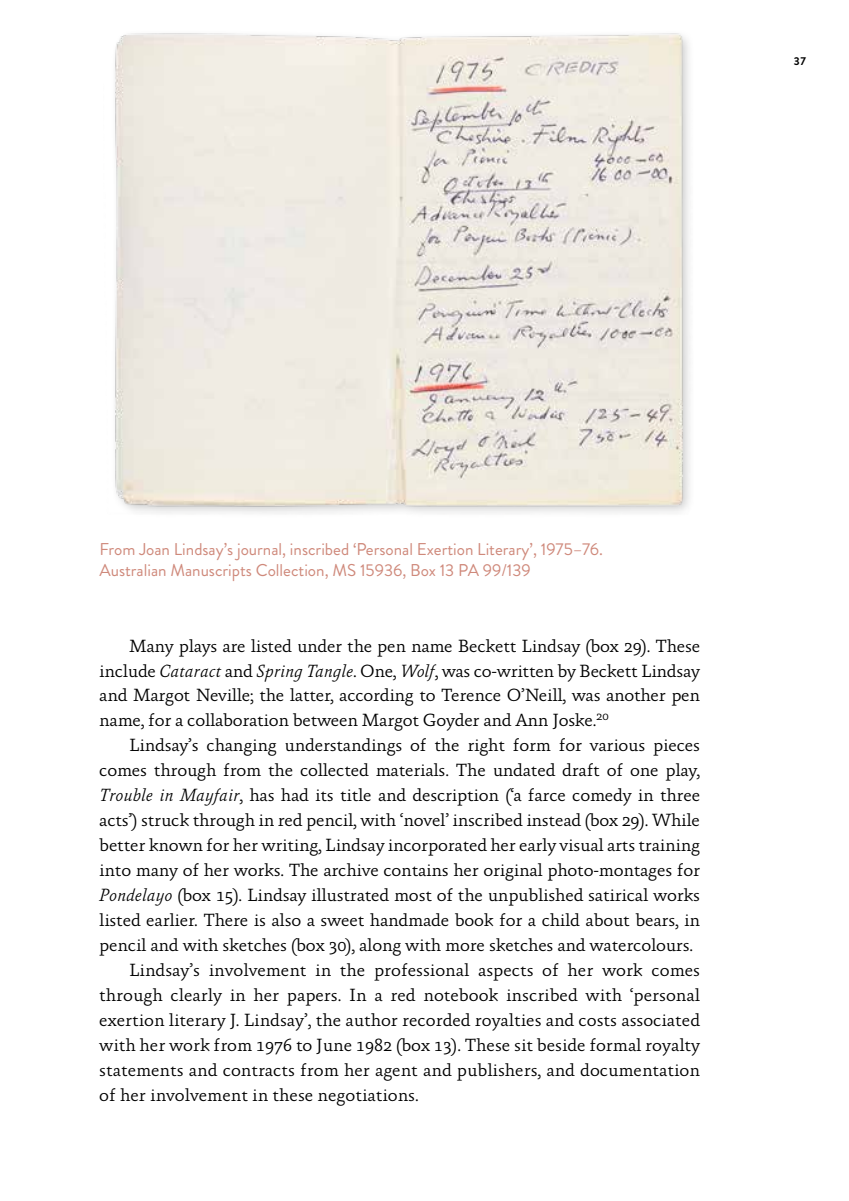
<style>
.page{position:relative;width:849px;height:1201px;background:#fff}
.page>*{position:absolute;margin:0;border:0;box-sizing:border-box;transform-origin:0 0}
.t1{font:300 17.85px/24.8px "Absara";letter-spacing:-.01em;color:#000;text-align:justify}
.t2{font:17.15px/21px "Brandon Grotesque";color:#cf897b}
.t3{font:700 11.38px "Brandon Grotesque";color:#000}
.s1{font-style:italic}
</style>
<div class="page">
<img style="left:114px;top:33px;width:576px;height:481px">
<p class="t3" style="left:793px;top:53px;width:14px">37</p>
<p class="t2" style="left:99px;top:539px;width:505px">From Joan Lindsay’s journal, inscribed ‘Personal Exertion Literary’, 1975–76.<br>Australian Manuscripts Collection, MS 15936, Box 13 PA 99/139</p>
<p class="t1" style="left:99px;top:633px;width:602px;text-indent:30px">Many plays are listed under the pen name Beckett Lindsay (box 29). These include <span class="s1">Cataract</span> and <span class="s1">Spring Tangle</span>. One, <span class="s1">Wolf</span>, was co-written by Beckett Lindsay and Margot Neville; the latter, according to Terence O’Neill, was another pen name, for a collaboration between Margot Goyder and Ann Joske.<sup>20</sup></p>
<p class="t1" style="left:129px;top:733px;width:572px">Lindsay’s changing understandings of the right form for various pieces</p>
<p class="t1" style="left:99px;top:758px;width:602px">comes through from the collected materials. The undated draft of one play,</p>
<p class="t1" style="left:99px;top:783px;width:602px"><span class="s1">Trouble in Mayfair</span>, has had its title and description (‘a farce comedy in three</p>
<p class="t1" style="left:99px;top:808px;width:602px">acts’) struck through in red pencil, with ‘novel’ inscribed instead (box 29). While</p>
<p class="t1" style="left:99px;top:833px;width:602px">better known for her writing, Lindsay incorporated her early visual arts training</p>
<p class="t1" style="left:99px;top:858px;width:602px">into many of her works. The archive contains her original photo-montages for</p>
<p class="t1" style="left:99px;top:883px;width:602px"><span class="s1">Pondelayo</span> (box 15). Lindsay illustrated most of the unpublished satirical works</p>
<p class="t1" style="left:99px;top:907px;width:602px">listed earlier. There is also a sweet handmade book for a child about bears, in</p>
<p class="t1" style="left:99px;top:932px;width:595px">pencil and with sketches (box 30), along with more sketches and watercolours.</p>
<p class="t1" style="left:129px;top:957px;width:572px">Lindsay’s involvement in the professional aspects of her work comes</p>
<p class="t1" style="left:99px;top:982px;width:602px">through clearly in her papers. In a red notebook inscribed with ‘personal</p>
<p class="t1" style="left:99px;top:1007px;width:602px">exertion literary J. Lindsay’, the author recorded royalties and costs associated</p>
<p class="t1" style="left:99px;top:1032px;width:602px">with her work from 1976 to June 1982 (box 13). These sit beside formal royalty</p>
<p class="t1" style="left:99px;top:1057px;width:602px">statements and contracts from her agent and publishers, and documentation</p>
<p class="t1" style="left:99px;top:1082px;width:321px">of her involvement in these negotiations.</p>
</div>
